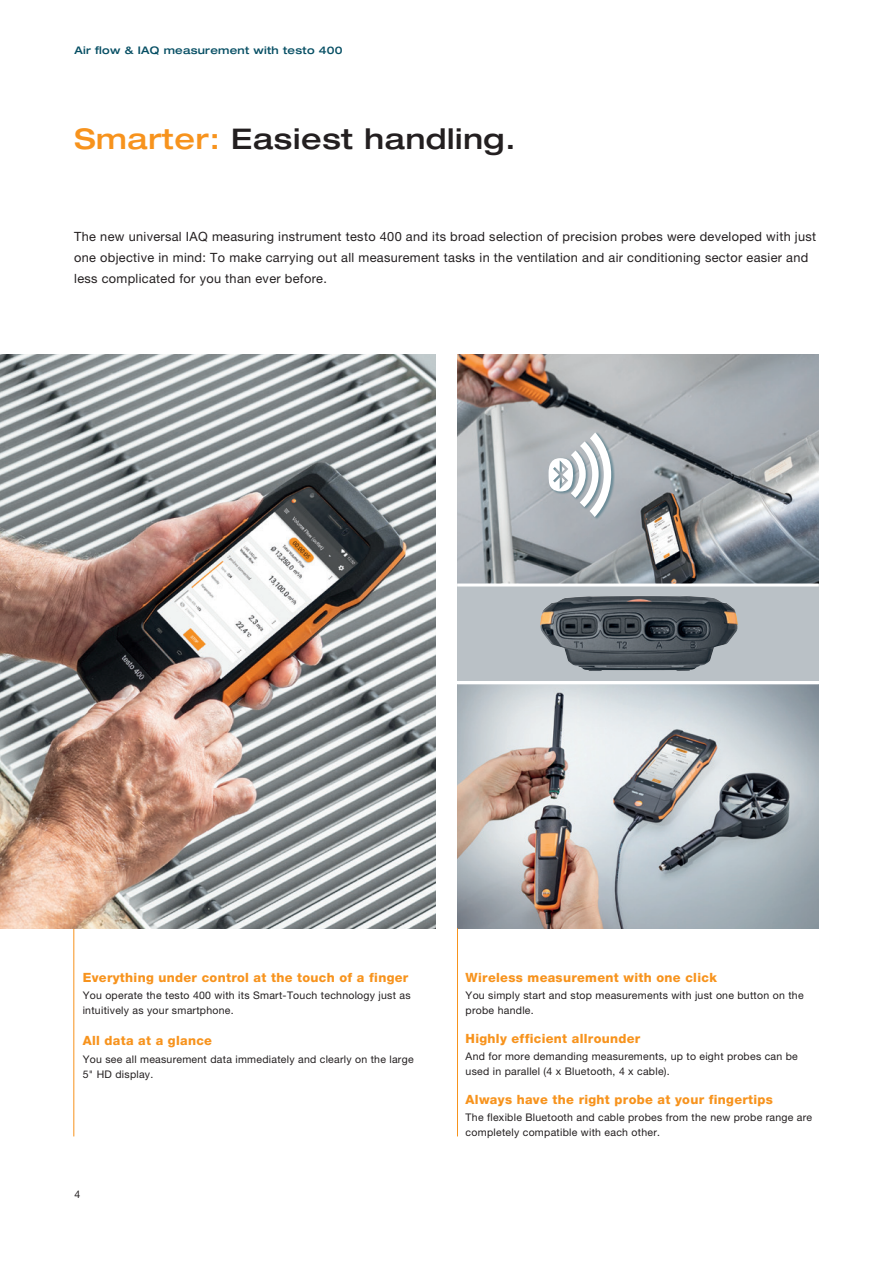
<style>
.page{position:relative;width:893px;height:1263px;background:#fff}
.page>*{position:absolute;margin:0;border:0;box-sizing:border-box;transform-origin:0 0}
.t1{font:500 expanded 28.5px "Helvetica Neue LTW1 G";letter-spacing:.025em;color:#231f20}
.t2{font:12.75px/21px "Helvetica Neue LTW1 G";letter-spacing:.025em;color:#231f20}
.t3{font:800 12.75px "Helvetica Neue LTW1 G";letter-spacing:.025em;color:#f7931d}
.t4{font:10.5px/15px "Helvetica Neue LTW1 G";letter-spacing:.025em;color:#231f20}
.t5{font:500 expanded 10.5px "Helvetica Neue LTW1 G";letter-spacing:.025em;color:#074f64}
.s1{color:#f7931d}
</style>
<div class="page">
<img style="left:457px;top:684px;width:361px;height:244px">
<div style="left:457px;top:583px;width:361px;height:98px;background:#bac1c6"></div>
<img style="left:540px;top:596px;width:198px;height:75px">
<img style="left:457px;top:354px;width:361px;height:229px">
<hr style="left:73px;top:928px;width:1px;height:208px;background:#f7931d">
<hr style="left:457px;top:928px;width:1px;height:208px;background:#f7931d">
<hr style="left:457px;top:583px;width:362px;height:3px;background:#fff">
<div style="left:571px;top:431px;width:44px;height:89px;background:#074f64;opacity:.4"></div>
<div style="left:548px;top:457px;width:29px;height:37px;background:#074f64;opacity:.4"></div>
<svg style="left:549px;top:432px;width:62px;height:85px"></svg>
<img style="left:0;top:354px;width:436px;height:574px">
<p class="t5" style="left:74px;top:43px;width:270px">Air flow &amp; IAQ measurement with testo 400</p>
<h1 class="t1" style="left:74px;top:121px;width:443px"><span class="s1">Smarter:</span> Easiest handling.</h1>
<p class="t2" style="left:74px;top:226px;width:743px">The new universal IAQ measuring instrument testo 400 and its broad selection of precision probes were developed with just one objective in mind: To make carrying out all measurement tasks in the ventilation and air conditioning sector easier and less complicated for you than ever before.</p>
<p class="t3" style="left:83px;top:970px;width:327px">Everything under control at the touch of a finger</p>
<p class="t4" style="left:83px;top:988px;width:329px">You operate the testo 400 with its Smart-Touch technology just as intuitively as your smartphone.</p>
<p class="t3" style="left:83px;top:1033px;width:131px">All data at a glance</p>
<p class="t4" style="left:83px;top:1051px;width:332px">You see all measurement data immediately and clearly on the large<br>5" HD display.</p>
<p class="t4" style="left:74px;top:1187px;width:7px">4</p>
<p class="t3" style="left:466px;top:970px;width:253px">Wireless measurement with one click</p>
<p class="t4" style="left:466px;top:988px;width:340px">You simply start and stop measurements with just one button on the probe handle.</p>
<p class="t3" style="left:466px;top:1031px;width:176px">Highly efficient allrounder</p>
<p class="t4" style="left:466px;top:1049px;width:334px">And for more demanding measurements, up to eight probes can be used in parallel (4 x Bluetooth, 4 x cable).</p>
<p class="t3" style="left:466px;top:1092px;width:309px">Always have the right probe at your fingertips</p>
<p class="t4" style="left:466px;top:1110px;width:348px">The flexible Bluetooth and cable probes from the new probe range are completely compatible with each other.</p>
</div>
